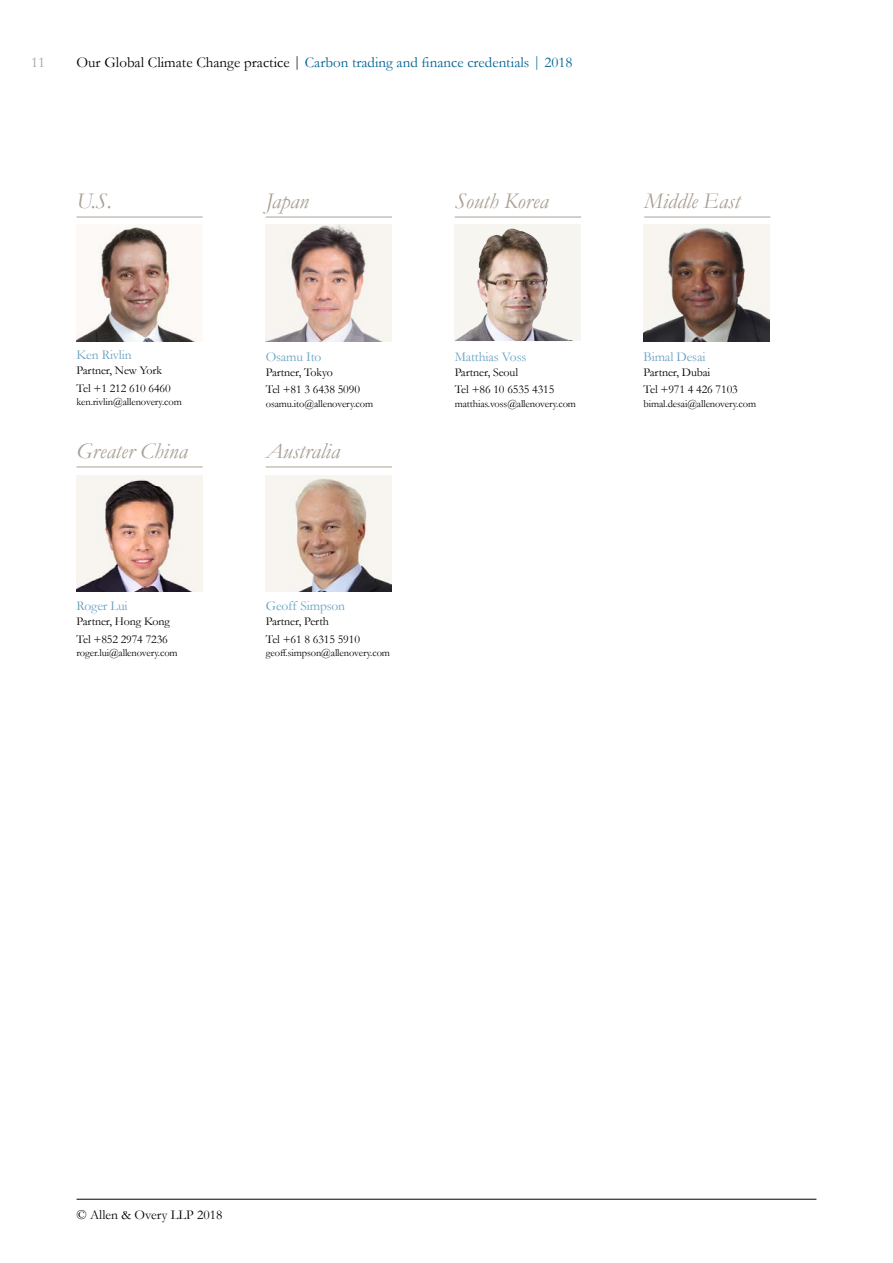
<style>
.page{position:relative;width:893px;height:1263px;background:#fff}
.page>*{position:absolute;margin:0;border:0;box-sizing:border-box;transform-origin:0 0}
.t1{font:italic 22.5px "Garamond AO";color:#aaa095}
.t2{font:15px "Garamond AO";color:#006293}
.t3{font:15px "Garamond AO";color:#aaa095}
.t4{font:13.5px "Garamond AO";letter-spacing:-.01em;color:#69a2c2}
.t5{font:13.5px "Garamond AO";color:#000}
.t6{font:12px/17.1px "Garamond AO";letter-spacing:-.01em;color:#000}
.t7{font:10.5px "Garamond AO";letter-spacing:-.01em;color:#000}
.s1{color:#000}
</style>
<div class="page">
<hr style="left:77px;top:1199px;width:739px;height:1px;background:#000">
<img style="left:77px;top:224px;width:120px;height:117px">
<hr style="left:77px;top:217px;width:126px;height:1px;background:#aaa095">
<img style="left:266px;top:224px;width:126px;height:117px">
<hr style="left:266px;top:217px;width:126px;height:1px;background:#aaa095">
<hr style="left:455px;top:217px;width:126px;height:1px;background:#aaa095">
<img style="left:644px;top:224px;width:126px;height:117px">
<hr style="left:644px;top:217px;width:126px;height:1px;background:#aaa095">
<svg style="left:455px;top:224px;width:126px;height:117px;fill:#f6f5f0"></svg>
<img style="left:476px;top:228px;width:36px;height:69px">
<img style="left:77px;top:475px;width:126px;height:117px">
<hr style="left:77px;top:467px;width:126px;height:1px;background:#aaa095">
<img style="left:266px;top:475px;width:126px;height:117px">
<hr style="left:266px;top:467px;width:126px;height:1px;background:#aaa095">
<p class="t3" style="left:31px;top:52px;width:16px">11</p>
<p class="t2" style="left:77px;top:52px;width:497px"><span class="s1">Our Global Climate Change practice |</span> Carbon trading and finance credentials | 2018</p>
<h1 class="t1" style="left:77px;top:186px;width:37px">U.S.</h1>
<p class="t4" style="left:77px;top:346px;width:57px">Ken Rivlin</p>
<p class="t6" style="left:77px;top:362px;width:96px">Partner, New York<br>Tel +1 212 610 6460</p>
<p class="t7" style="left:77px;top:395px;width:107px">ken.rivlin@allenovery.com</p>
<h1 class="t1" style="left:77px;top:436px;width:112px">Greater China</h1>
<p class="t4" style="left:77px;top:597px;width:53px">Roger Lui</p>
<p class="t6" style="left:77px;top:613px;width:95px">Partner, Hong Kong<br>Tel +852 2974 7236</p>
<p class="t7" style="left:77px;top:646px;width:103px">roger.lui@allenovery.com</p>
<h1 class="t1" style="left:266px;top:186px;width:45px">Japan</h1>
<h1 class="t1" style="left:455px;top:186px;width:95px">South Korea</h1>
<p class="t4" style="left:266px;top:348px;width:57px">Osamu Ito</p>
<p class="t6" style="left:266px;top:363px;width:96px">Partner, Tokyo<br>Tel +81 3 6438 5090</p>
<p class="t7" style="left:266px;top:396px;width:109px">osamu.ito@allenovery.com</p>
<h1 class="t1" style="left:266px;top:436px;width:76px">Australia</h1>
<p class="t4" style="left:266px;top:597px;width:81px">Geoff Simpson</p>
<p class="t6" style="left:266px;top:613px;width:96px">Partner, Perth<br>Tel +61 8 6315 5910</p>
<p class="t7" style="left:266px;top:646px;width:126px">geoff.simpson@allenovery.com</p>
<p class="t4" style="left:455px;top:348px;width:73px">Matthias Voss</p>
<p class="t6" style="left:455px;top:363px;width:101px">Partner, Seoul<br>Tel +86 10 6535 4315</p>
<p class="t7" style="left:455px;top:396px;width:123px">matthias.voss@allenovery.com</p>
<h1 class="t1" style="left:644px;top:186px;width:97px">Middle East</h1>
<p class="t4" style="left:644px;top:348px;width:63px">Bimal Desai</p>
<p class="t6" style="left:644px;top:363px;width:96px">Partner, Dubai<br>Tel +971 4 426 7103</p>
<p class="t7" style="left:644px;top:396px;width:114px">bimal.desai@allenovery.com</p>
<p class="t5" style="left:77px;top:1205px;width:147px">© Allen &amp; Overy LLP 2018</p>
</div>
